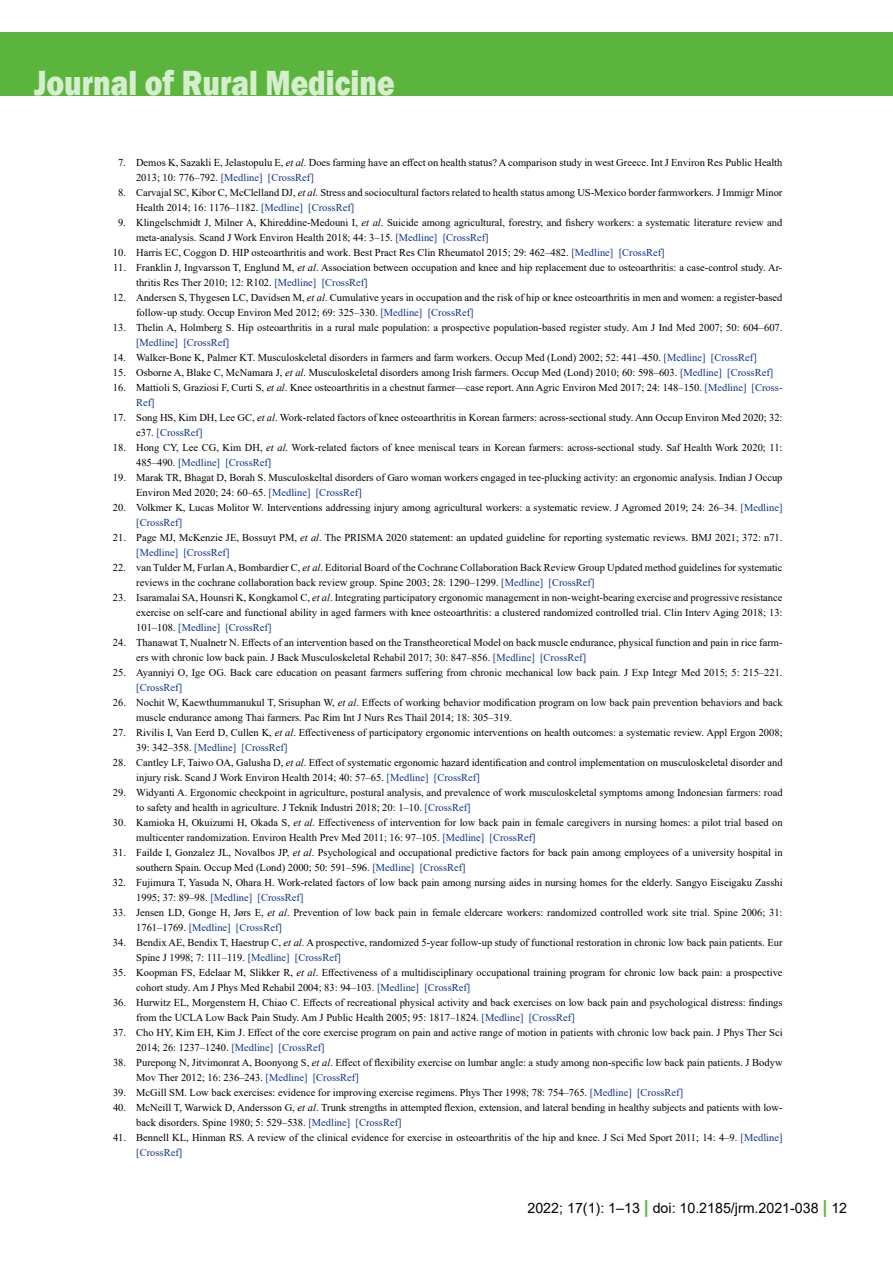
<style>
.page{position:relative;width:893px;height:1263px;background:#fff}
.page>*{position:absolute;margin:0;border:0;box-sizing:border-box;transform-origin:0 0}
.t1{font:800 36px "Franklin Gothic";color:#d6edce;scale:.83 1}
.t2{font:14.25px "Arial";color:#000}
.t3{font:10.5px/15px "Times New Roman";color:#000}
.t4{font:10.5px "Times New Roman";color:#0c3388}
.s1{font-style:italic}
.s2{color:#0c3388}
.s3{font-weight:700;font-size:18px;color:#5bb53c}
</style>
<div class="page">
<div style="left:0;top:32px;width:893px;height:64px;background:#5bb53c"></div>
<h1 class="t1" style="left:34px;top:59px;width:436px">Journal of Rural Medicine</h1>
<p class="t3" style="left:136px;top:155px;width:648px;text-indent:-18px">7. Demos K, Sazakli E, Jelastopulu E, <span class="s1">et al</span>. Does farming have an effect on health status? A comparison study in west Greece. Int J Environ Res Public Health<br>2013; 10: 776–792. <span class="s2">[Medline] [CrossRef]</span></p>
<p class="t3" style="left:136px;top:185px;width:648px;text-indent:-18px">8. Carvajal SC, Kibor C, McClelland DJ, <span class="s1">et al</span>. Stress and sociocultural factors related to health status among US-Mexico border farmworkers. J Immigr Minor<br>Health 2014; 16: 1176–1182. <span class="s2">[Medline] [CrossRef]</span></p>
<p class="t3" style="left:136px;top:215px;width:648px;text-indent:-18px">9. Klingelschmidt J, Milner A, Khireddine-Medouni I, <span class="s1">et al</span>. Suicide among agricultural, forestry, and fishery workers: a systematic literature review and meta-analysis. Scand J Work Environ Health 2018; 44: 3–15. <span class="s2">[Medline] [CrossRef]</span></p>
<p class="t3" style="left:113px;top:245px;width:553px">10. Harris EC, Coggon D. HIP osteoarthritis and work. Best Pract Res Clin Rheumatol 2015; 29: 462–482. <span class="s2">[Medline] [CrossRef]</span></p>
<p class="t3" style="left:136px;top:260px;width:648px;text-indent:-23px">11. Franklin J, Ingvarsson T, Englund M, <span class="s1">et al</span>. Association between occupation and knee and hip replacement due to osteoarthritis: a case-control study. Ar&shy;thritis Res Ther 2010; 12: R102. <span class="s2">[Medline] [CrossRef]</span></p>
<p class="t3" style="left:136px;top:290px;width:648px;text-indent:-23px">12. Andersen S, Thygesen LC, Davidsen M, <span class="s1">et al</span>. Cumulative years in occupation and the risk of hip or knee osteoarthritis in men and women: a register-based follow-up study. Occup Environ Med 2012; 69: 325–330. <span class="s2">[Medline] [CrossRef]</span></p>
<p class="t3" style="left:113px;top:320px;width:671px">13. Thelin A, Holmberg S. Hip osteoarthritis in a rural male population: a prospective population-based register study. Am J Ind Med 2007; 50: 604–607.</p>
<p class="t4" style="left:136px;top:335px;width:95px">[Medline] [CrossRef]</p>
<p class="t3" style="left:113px;top:350px;width:645px">14. Walker-Bone K, Palmer KT. Musculoskeletal disorders in farmers and farm workers. Occup Med (Lond) 2002; 52: 441–450. <span class="s2">[Medline] [CrossRef]</span></p>
<p class="t3" style="left:113px;top:365px;width:662px">15. Osborne A, Blake C, McNamara J, <span class="s1">et al</span>. Musculoskeletal disorders among Irish farmers. Occup Med (Lond) 2010; 60: 598–603. <span class="s2">[Medline] [CrossRef]</span></p>
<p class="t3" style="left:136px;top:380px;width:648px;text-indent:-23px">16. Mattioli S, Graziosi F, Curti S, <span class="s1">et al</span>. Knee osteoarthritis in a chestnut farmer—case report. Ann Agric Environ Med 2017; 24: 148–150. <span class="s2">[Medline] [Cross-<br>Ref]</span></p>
<p class="t3" style="left:136px;top:410px;width:648px;text-indent:-23px">17. Song HS, Kim DH, Lee GC, <span class="s1">et al</span>. Work-related factors of knee osteoarthritis in Korean farmers: across-sectional study. Ann Occup Environ Med 2020; 32: e37. <span class="s2">[CrossRef]</span></p>
<p class="t3" style="left:136px;top:440px;width:648px;text-indent:-23px">18. Hong CY, Lee CG, Kim DH, <span class="s1">et al</span>. Work-related factors of knee meniscal tears in Korean farmers: across-sectional study. Saf Health Work 2020; 11:<br>485–490. <span class="s2">[Medline] [CrossRef]</span></p>
<p class="t3" style="left:136px;top:470px;width:648px;text-indent:-23px">19. Marak TR, Bhagat D, Borah S. Musculoskeltal disorders of Garo woman workers engaged in tee-plucking activity: an ergonomic analysis. Indian J Occup<br>Environ Med 2020; 24: 60–65. <span class="s2">[Medline] [CrossRef]</span></p>
<p class="t3" style="left:136px;top:500px;width:648px;text-indent:-23px">20. Volkmer K, Lucas Molitor W. Interventions addressing injury among agricultural workers: a systematic review. J Agromed 2019; 24: 26–34. <span class="s2">[Medline] [CrossRef]</span></p>
<p class="t3" style="left:136px;top:530px;width:648px;text-indent:-23px">21. Page MJ, McKenzie JE, Bossuyt PM, <span class="s1">et al</span>. The PRISMA 2020 statement: an updated guideline for reporting systematic reviews. BMJ 2021; 372: n71. <span class="s2">[Medline] [CrossRef]</span></p>
<p class="t3" style="left:136px;top:560px;width:648px;text-indent:-23px">22. van Tulder M, Furlan A, Bombardier C, <span class="s1">et al</span>. Editorial Board of the Cochrane Collaboration Back Review Group Updated method guidelines for systematic reviews in the cochrane collaboration back review group. Spine 2003; 28: 1290–1299. <span class="s2">[Medline] [CrossRef]</span></p>
<p class="t3" style="left:136px;top:590px;width:648px;text-align:justify;text-indent:-23px">23. Isaramalai SA, Hounsri K, Kongkamol C, <span class="s1">et al</span>. Integrating participatory ergonomic management in non-weight-bearing exercise and progressive resistance exercise on self-care and functional ability in aged farmers with knee osteoarthritis: a clustered randomized controlled trial. Clin Interv Aging 2018; 13:<br>101–108. <span class="s2">[Medline] [CrossRef]</span></p>
<p class="t3" style="left:136px;top:635px;width:648px;text-indent:-23px">24. Thanawat T, Nualnetr N. Effects of an intervention based on the Transtheoretical Model on back muscle endurance, physical function and pain in rice farm&shy;ers with chronic low back pain. J Back Musculoskeletal Rehabil 2017; 30: 847–856. <span class="s2">[Medline] [CrossRef]</span></p>
<p class="t3" style="left:113px;top:665px;width:671px">25. Ayanniyi O, Ige OG. Back care education on peasant farmers suffering from chronic mechanical low back pain. J Exp Integr Med 2015; 5: 215–221.</p>
<p class="t4" style="left:136px;top:680px;width:48px">[CrossRef]</p>
<p class="t3" style="left:136px;top:695px;width:648px;text-indent:-23px">26. Nochit W, Kaewthummanukul T, Srisuphan W, <span class="s1">et al</span>. Effects of working behavior modification program on low back pain prevention behaviors and back muscle endurance among Thai farmers. Pac Rim Int J Nurs Res Thail 2014; 18: 305–319.</p>
<p class="t3" style="left:136px;top:725px;width:648px;text-indent:-23px">27. Rivilis I, Van Eerd D, Cullen K, <span class="s1">et al</span>. Effectiveness of participatory ergonomic interventions on health outcomes: a systematic review. Appl Ergon 2008;<br>39: 342–358. <span class="s2">[Medline] [CrossRef]</span></p>
<p class="t3" style="left:136px;top:755px;width:648px;text-indent:-23px">28. Cantley LF, Taiwo OA, Galusha D, <span class="s1">et al</span>. Effect of systematic ergonomic hazard identification and control implementation on musculoskeletal disorder and injury risk. Scand J Work Environ Health 2014; 40: 57–65. <span class="s2">[Medline] [CrossRef]</span></p>
<p class="t3" style="left:136px;top:785px;width:648px;text-indent:-23px">29. Widyanti A. Ergonomic checkpoint in agriculture, postural analysis, and prevalence of work musculoskeletal symptoms among Indonesian farmers: road to safety and health in agriculture. J Teknik Industri 2018; 20: 1–10. <span class="s2">[CrossRef]</span></p>
<p class="t3" style="left:136px;top:815px;width:648px;text-indent:-23px">30. Kamioka H, Okuizumi H, Okada S, <span class="s1">et al</span>. Effectiveness of intervention for low back pain in female caregivers in nursing homes: a pilot trial based on multicenter randomization. Environ Health Prev Med 2011; 16: 97–105. <span class="s2">[Medline] [CrossRef]</span></p>
<p class="t3" style="left:136px;top:845px;width:648px;text-indent:-23px">31. Failde I, Gonzalez JL, Novalbos JP, <span class="s1">et al</span>. Psychological and occupational predictive factors for back pain among employees of a university hospital in southern Spain. Occup Med (Lond) 2000; 50: 591–596. <span class="s2">[Medline] [CrossRef]</span></p>
<p class="t3" style="left:136px;top:875px;width:648px;text-indent:-23px">32. Fujimura T, Yasuda N, Ohara H. Work-related factors of low back pain among nursing aides in nursing homes for the elderly. Sangyo Eiseigaku Zasshi<br>1995; 37: 89–98. <span class="s2">[Medline] [CrossRef]</span></p>
<p class="t3" style="left:136px;top:905px;width:648px;text-indent:-23px">33. Jensen LD, Gonge H, Jørs E, <span class="s1">et al</span>. Prevention of low back pain in female eldercare workers: randomized controlled work site trial. Spine 2006; 31:<br>1761–1769. <span class="s2">[Medline] [CrossRef]</span></p>
<p class="t3" style="left:136px;top:935px;width:648px;text-indent:-23px">34. Bendix AE, Bendix T, Haestrup C, <span class="s1">et al</span>. A prospective, randomized 5-year follow-up study of functional restoration in chronic low back pain patients. Eur<br>Spine J 1998; 7: 111–119. <span class="s2">[Medline] [CrossRef]</span></p>
<p class="t3" style="left:136px;top:965px;width:648px;text-indent:-23px">35. Koopman FS, Edelaar M, Slikker R, <span class="s1">et al</span>. Effectiveness of a multidisciplinary occupational training program for chronic low back pain: a prospective cohort study. Am J Phys Med Rehabil 2004; 83: 94–103. <span class="s2">[Medline] [CrossRef]</span></p>
<p class="t3" style="left:136px;top:995px;width:648px;text-indent:-23px">36. Hurwitz EL, Morgenstern H, Chiao C. Effects of recreational physical activity and back exercises on low back pain and psychological distress: findings from the UCLA Low Back Pain Study. Am J Public Health 2005; 95: 1817–1824. <span class="s2">[Medline] [CrossRef]</span></p>
<p class="t3" style="left:136px;top:1025px;width:648px;text-indent:-23px">37. Cho HY, Kim EH, Kim J. Effect of the core exercise program on pain and active range of motion in patients with chronic low back pain. J Phys Ther Sci<br>2014; 26: 1237–1240. <span class="s2">[Medline] [CrossRef]</span></p>
<p class="t3" style="left:136px;top:1055px;width:648px;text-indent:-23px">38. Purepong N, Jitvimonrat A, Boonyong S, <span class="s1">et al</span>. Effect of flexibility exercise on lumbar angle: a study among non-specific low back pain patients. J Bodyw<br>Mov Ther 2012; 16: 236–243. <span class="s2">[Medline] [CrossRef]</span></p>
<p class="t3" style="left:113px;top:1085px;width:572px">39. McGill SM. Low back exercises: evidence for improving exercise regimens. Phys Ther 1998; 78: 754–765. <span class="s2">[Medline] [CrossRef]</span></p>
<p class="t3" style="left:136px;top:1100px;width:648px;text-indent:-23px">40. McNeill T, Warwick D, Andersson G, <span class="s1">et al</span>. Trunk strengths in attempted flexion, extension, and lateral bending in healthy subjects and patients with low&shy;back disorders. Spine 1980; 5: 529–538. <span class="s2">[Medline] [CrossRef]</span></p>
<p class="t3" style="left:136px;top:1130px;width:648px;text-indent:-23px">41. Bennell KL, Hinman RS. A review of the clinical evidence for exercise in osteoarthritis of the hip and knee. J Sci Med Sport 2011; 14: 4–9. <span class="s2">[Medline] [CrossRef]</span></p>
<h2 class="t2" style="left:527px;top:1198px;width:321px">2022; 17(1): 1–13 <span class="s3">|</span> doi: 10.2185/jrm.2021-038 <span class="s3">|</span> 12</h2>
</div>
